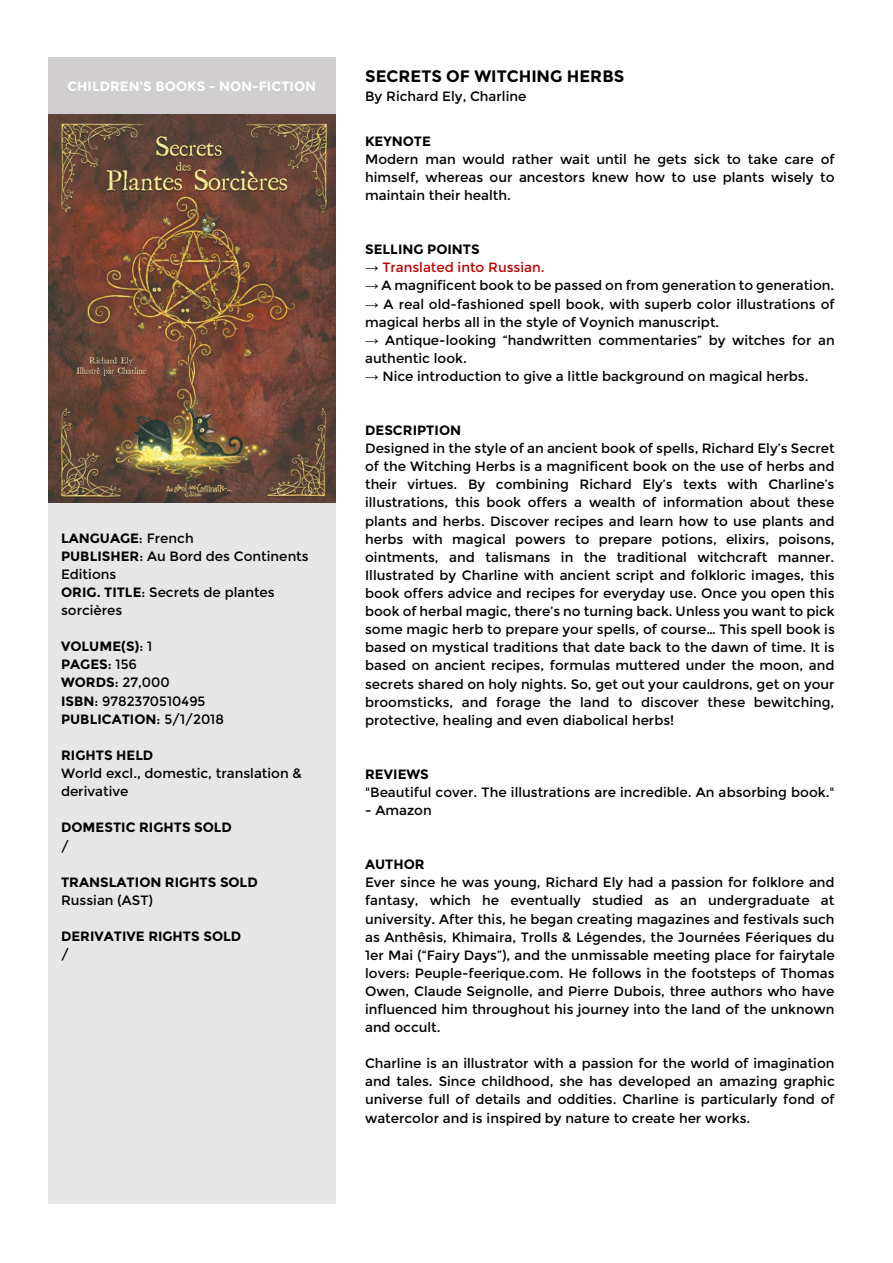
<style>
.page{position:relative;width:893px;height:1263px;background:#fff}
.page>*{position:absolute;margin:0;border:0;box-sizing:border-box;transform-origin:0 0}
.t1{font:700 16.5px "Montserrat";color:#000}
.t2{font:13.5px/18.1px "Montserrat";color:#000}
.t3{font:700 13.5px/18.1px "Montserrat";color:#000}
.t4{font:700 13.5px "Montserrat";color:#fff}
.t5{font:13.5px "Montserrat";color:#c00000}
.s1{font-weight:700}
.s2{font-weight:400}
.s3{font-family:"Times New Roman";color:#000}
.s4{font-family:"Times New Roman"}
</style>
<div class="page">
<div style="left:48px;top:57px;width:287px;height:58px;background:#d0cece"></div>
<div style="left:48px;top:504px;width:287px;height:8px;background:#e7e6e6"></div>
<div style="left:48px;top:512px;width:287px;height:691px;background:#e7e6e6"></div>
<img style="left:48px;top:115px;width:287px;height:387px">
<p class="t4" style="left:67px;top:78px;width:250px">CHILDREN'S BOOKS - NON-FICTION</p>
<p class="t2" style="left:61px;top:529px;width:249px"><span class="s1">LANGUAGE</span>: French<br><span class="s1">PUBLISHER</span>: Au Bord des Continents<br>Editions<br><span class="s1">ORIG. TITLE</span>: Secrets de plantes sorcières</p>
<p class="t2" style="left:61px;top:638px;width:165px"><span class="s1">VOLUME(S)</span>: 1<br><span class="s1">PAGES</span>: 156<br><span class="s1">WORDS</span>: 27,000<br><span class="s1">ISBN</span>: 9782370510495<br><span class="s1">PUBLICATION</span>: 5/1/2018</p>
<p class="t2" style="left:61px;top:746px;width:242px"><span class="s1">RIGHTS HELD<br></span>World excl., domestic, translation &amp; derivative</p>
<p class="t3" style="left:61px;top:819px;width:172px">DOMESTIC RIGHTS SOLD <span class="s2">/</span></p>
<p class="t3" style="left:61px;top:873px;width:198px">TRANSLATION RIGHTS SOLD<br><span class="s2">Russian (AST)</span></p>
<p class="t3" style="left:61px;top:927px;width:182px">DERIVATIVE RIGHTS SOLD <span class="s2">/</span></p>
<p class="t1" style="left:365px;top:66px;width:261px">SECRETS OF WITCHING HERBS</p>
<p class="t2" style="left:365px;top:87px;width:163px">By Richard Ely, Charline</p>
<p class="t2" style="left:365px;top:132px;width:471px"><span class="s1">KEYNOTE<br></span>Modern man would rather wait until he gets sick to take care of himself, whereas our ancestors knew how to use plants wisely to maintain their health.</p>
<p class="t3" style="left:365px;top:240px;width:116px">SELLING POINTS</p>
<p class="t5" style="left:365px;top:260px;width:181px"><span class="s3">→</span> Translated into Russian.</p>
<p class="t2" style="left:365px;top:277px;width:471px"><span class="s4">→</span> A magnificent book to be passed on from generation to generation.</p>
<p class="t2" style="left:365px;top:295px;width:471px"><span class="s4">→</span> A real old-fashioned spell book, with superb color illustrations of magical herbs all in the style of Voynich manuscript.</p>
<p class="t2" style="left:365px;top:331px;width:471px"><span class="s4">→</span> Antique-looking “handwritten commentaries” by witches for an authentic look.</p>
<p class="t2" style="left:365px;top:367px;width:445px"><span class="s4">→</span> Nice introduction to give a little background on magical herbs.</p>
<p class="t2" style="left:365px;top:421px;width:471px"><span class="s1">DESCRIPTION<br></span>Designed in the style of an ancient book of spells, Richard Ely’s Secret of the Witching Herbs is a magnificent book on the use of herbs and their virtues. By combining Richard Ely’s texts with Charline’s illustrations, this book offers a wealth of information about these plants and herbs. Discover recipes and learn how to use plants and herbs with magical powers to prepare potions, elixirs, poisons, ointments, and talismans in the traditional witchcraft manner.<br>Illustrated by Charline with ancient script and folkloric images, this book offers advice and recipes for everyday use. Once you open this book of herbal magic, there’s no turning back. Unless you want to pick some magic herb to prepare your spells, of course… This spell book is based on mystical traditions that date back to the dawn of time. It is based on ancient recipes, formulas muttered under the moon, and secrets shared on holy nights. So, get out your cauldrons, get on your broomsticks, and forage the land to discover these bewitching, protective, healing and even diabolical herbs!</p>
<p class="t2" style="left:365px;top:765px;width:471px"><span class="s1">REVIEWS<br></span>"Beautiful cover. The illustrations are incredible. An absorbing book."</p>
<p class="t2" style="left:365px;top:801px;width:68px">- Amazon</p>
<p class="t2" style="left:365px;top:855px;width:471px"><span class="s1">AUTHOR<br></span>Ever since he was young, Richard Ely had a passion for folklore and fantasy, which he eventually studied as an undergraduate at university. After this, he began creating magazines and festivals such as Anthêsis, Khimaira, Trolls &amp; Légendes, the Journées Féeriques du 1er Mai (“Fairy Days”), and the unmissable meeting place for fairytale lovers: Peuple-feerique.com. He follows in the footsteps of Thomas Owen, Claude Seignolle, and Pierre Dubois, three authors who have influenced him throughout his journey into the land of the unknown and occult.</p>
<p class="t2" style="left:365px;top:1054px;width:471px;text-align:justify">Charline is an illustrator with a passion for the world of imagination and tales. Since childhood, she has developed an amazing graphic universe full of details and oddities. Charline is particularly fond of watercolor and is inspired by nature to create her works.</p>
</div>
